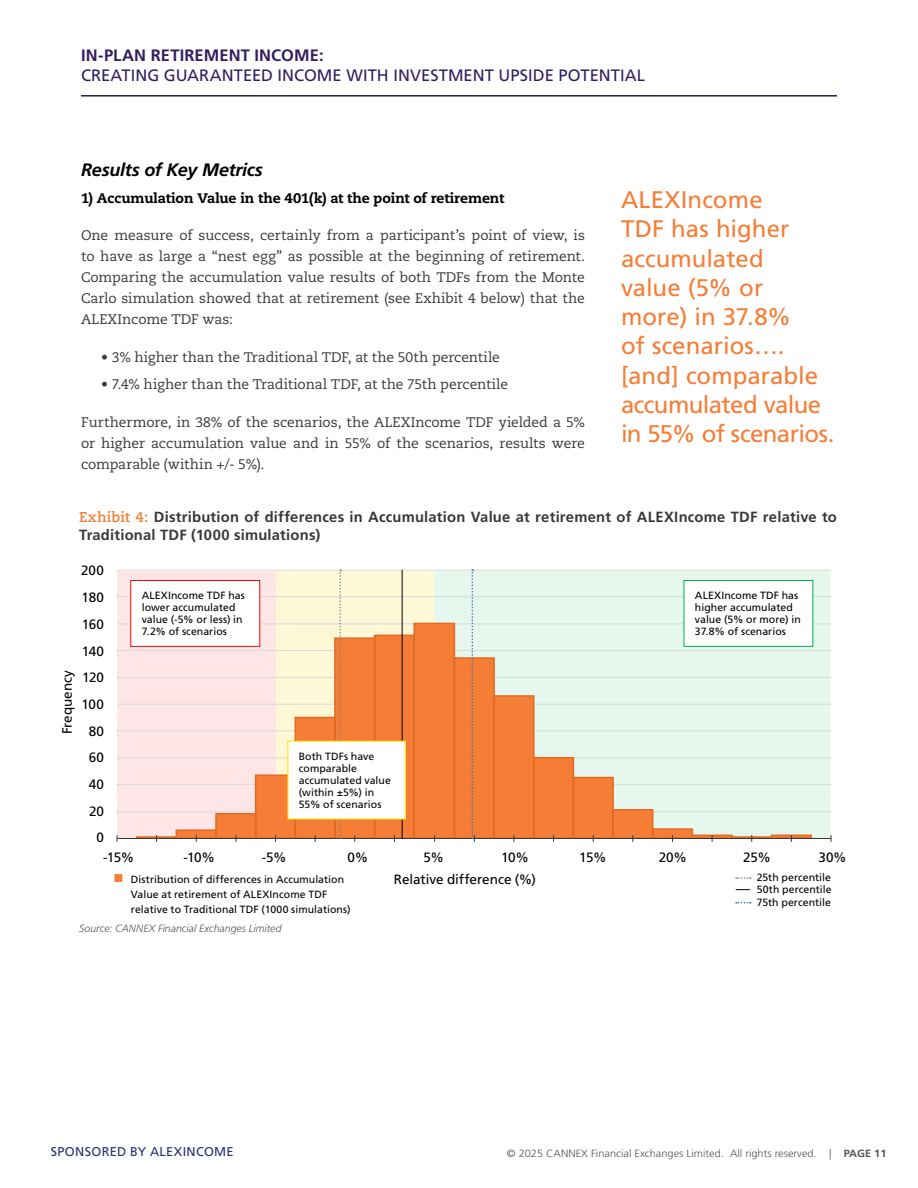
<style>
.page{position:relative;width:918px;height:1188px;background:#fff}
.page>*{position:absolute;margin:0;border:0;box-sizing:border-box;transform-origin:0 0}
.PQ{font:24px/29.2px "Frutiger LT Std";color:#f57d36}
.Fourth-level{font:italic 700 18px "Frutiger LT Std";letter-spacing:-.015em;color:#000}
.t1{font:16.5px "Frutiger LT Std";letter-spacing:.005em;color:#321f60}
.t2{font:700 16.5px "Frutiger LT Std";letter-spacing:.005em;color:#321f60}
.Exhibit_Orange{font:700 14.7px/17.7px "Frutiger LT Std";letter-spacing:.015em;color:#393939}
.Body{font:13.8px/21px "Caecilia LT Pro 55 Roman";letter-spacing:-.005em;color:#393939;text-align:justify}
.Body_Bullets{font:13.8px "Caecilia LT Pro 55 Roman";letter-spacing:-.005em;color:#393939}
.Body_Heavy{font:800 13.8px "Caecilia LT Pro 85";letter-spacing:-.01em;color:#000}
.Sidebar_Body{font:13.5px "Frutiger LT Std";letter-spacing:-.005em;color:#000}
.t3{font:12.75px "Frutiger LT Std";letter-spacing:.025em;color:#292e70}
.Exhibit_Source{font:10.5px/12px "Frutiger LT Std";letter-spacing:.005em;color:#000}
.Sidebar_Body-2{font:10.5px/15px "Frutiger LT Std";letter-spacing:.005em;color:#000}
.t4{font:300 10.5px "Frutiger LT Std";color:#585658;scale:1.05 1}
.Exhibit_Source-2{font:italic 300 10.5px "Frutiger LT Std";color:#585658}
.s1{font-family:"Caecilia LT Pro 75";font-size:14.25px;color:#f57d36}
.s2{color:#f57d36}
.s3{font-weight:700}
</style>
<div class="page">
<hr style="left:81px;top:95px;width:756px;height:2px;background:#212047">
<div style="left:118px;top:571px;width:158px;height:267px;background:#ffe6e6"></div>
<div style="left:276px;top:571px;width:159px;height:267px;background:#fff8d7"></div>
<div style="left:434px;top:571px;width:395px;height:267px;background:#e6f7ed"></div>
<hr style="left:117px;top:570px;width:714px;height:1px;background:#d8d9d8">
<hr style="left:117px;top:596px;width:714px;height:1px;background:#d8d9d8">
<hr style="left:117px;top:624px;width:714px;height:1px;background:#d8d9d8">
<hr style="left:117px;top:650px;width:714px;height:1px;background:#d8d9d8">
<hr style="left:117px;top:677px;width:714px;height:1px;background:#d8d9d8">
<hr style="left:117px;top:704px;width:714px;height:1px;background:#d8d9d8">
<hr style="left:117px;top:730px;width:714px;height:1px;background:#d8d9d8">
<hr style="left:117px;top:758px;width:714px;height:1px;background:#d8d9d8">
<hr style="left:117px;top:784px;width:714px;height:1px;background:#d8d9d8">
<hr style="left:117px;top:811px;width:714px;height:1px;background:#d8d9d8">
<svg style="left:135px;top:622px;width:678px;height:218px"></svg>
<hr style="left:117px;top:838px;width:714px;height:1px;background:#393939">
<svg style="left:339px;top:570px;width:2px;height:269px"></svg>
<hr style="left:402px;top:570px;width:1px;height:268px;background:#000">
<svg style="left:472px;top:569px;width:3px;height:273px"></svg>
<div style="left:131px;top:581px;width:129px;height:65px;background:#fff"></div>
<div style="left:131px;top:580px;width:129px;height:67px;border:1px solid #f00"></div>
<div style="left:288px;top:741px;width:117px;height:78px;background:#fff"></div>
<div style="left:684px;top:581px;width:129px;height:65px;background:#fff"></div>
<div style="left:684px;top:580px;width:129px;height:67px;border:1px solid #00b04f"></div>
<svg style="left:736px;top:877px;width:15px;height:2px"></svg>
<svg style="left:736px;top:889px;width:14px;height:1px"></svg>
<svg style="left:736px;top:902px;width:15px;height:2px"></svg>
<p class="t2" style="left:81px;top:46px;width:244px">IN-PLAN RETIREMENT INCOME:</p>
<p class="t1" style="left:81px;top:66px;width:565px">CREATING GUARANTEED INCOME WITH INVESTMENT UPSIDE POTENTIAL</p>
<p class="Fourth-level" style="left:81px;top:159px;width:183px">Results of Key Metrics</p>
<p class="Body_Heavy" style="left:81px;top:189px;width:425px">1) Accumulation Value in the 401(k) at the point of retirement</p>
<p class="Body" style="left:81px;top:225px;width:506px">One measure of success, certainly from a participant’s point of view, is to have as large a “nest egg” as possible at the beginning of retirement.<br>Comparing the accumulation value results of both TDFs from the Monte Carlo simulation showed that at retirement (see Exhibit 4 below) that the ALEXIncome TDF was:</p>
<p class="Body_Bullets" style="left:101px;top:348px;width:400px">• 3% higher than the Traditional TDF, at the 50th percentile</p>
<p class="Body_Bullets" style="left:101px;top:375px;width:408px">• 7.4% higher than the Traditional TDF, at the 75th percentile</p>
<p class="Body" style="left:81px;top:411px;width:506px">Furthermore, in 38% of the scenarios, the ALEXIncome TDF yielded a 5% or higher accumulation value and in 55% of the scenarios, results were comparable (within +/- 5%).</p>
<p class="Exhibit_Orange" style="left:79px;top:509px;width:759px"><span class="s1">Exhibit 4:</span> Distribution of differences in Accumulation Value at retirement of ALEXIncome TDF relative to<br>Traditional TDF (1000 simulations)</p>
<p class="Sidebar_Body" style="left:81px;top:563px;width:24px">200</p>
<p class="Sidebar_Body" style="left:82px;top:589px;width:24px">180</p>
<p class="Sidebar_Body" style="left:82px;top:616px;width:24px">160</p>
<p class="Sidebar_Body" style="left:82px;top:643px;width:24px">140</p>
<p class="Sidebar_Body" style="left:82px;top:670px;width:23px">120</p>
<p class="Sidebar_Body" style="left:82px;top:696px;width:24px">100</p>
<p class="Sidebar_Body" style="left:89px;top:723px;width:17px">80</p>
<p class="Sidebar_Body" style="left:89px;top:750px;width:17px">60</p>
<p class="Sidebar_Body" style="left:89px;top:776px;width:17px">40</p>
<p class="Sidebar_Body" style="left:89px;top:803px;width:16px">20</p>
<p class="Sidebar_Body" style="left:96px;top:830px;width:9px">0</p>
<p class="Sidebar_Body" style="left:103px;top:849px;width:32px">-15%</p>
<p class="Sidebar_Body" style="left:184px;top:849px;width:33px">-10%</p>
<p class="Sidebar_Body" style="left:262px;top:849px;width:26px">-5%</p>
<p class="Sidebar_Body" style="left:348px;top:849px;width:22px">0%</p>
<p class="Sidebar_Body" style="left:424px;top:849px;width:22px">5%</p>
<p class="Sidebar_Body" style="left:501px;top:849px;width:29px">10%</p>
<p class="Sidebar_Body-2" style="left:114px;top:871px;width:232px"><span class="s2">■</span> Distribution of differences in Accumulation</p>
<p class="Sidebar_Body" style="left:394px;top:871px;width:144px">Relative difference (%)</p>
<p class="Sidebar_Body-2" style="left:131px;top:886px;width:221px">Value at retirement of ALEXIncome TDF relative to Traditional TDF (1000 simulations)</p>
<p class="PQ" style="left:621px;top:185px;width:215px">ALEXIncome<br>TDF has higher accumulated<br>value (5% or more) in 37.8%<br>of scenarios…. [and] comparable accumulated value in 55% of scenarios.</p>
<p class="Exhibit_Source" style="left:142px;top:590px;width:105px">ALEXIncome TDF has lower accumulated value (-5% or less) in<br>7.2% of scenarios</p>
<p class="Exhibit_Source" style="left:695px;top:590px;width:107px">ALEXIncome TDF has higher accumulated value (5% or more) in<br>37.8% of scenarios</p>
<p class="Sidebar_Body" style="left:59px;top:734px;width:66px;rotate:-90deg">Frequency</p>
<p class="Exhibit_Source" style="left:299px;top:750px;width:94px">Both TDFs have comparable accumulated value (within ±5%) in<br>55% of scenarios</p>
<p class="Sidebar_Body" style="left:579px;top:849px;width:29px">15%</p>
<p class="Sidebar_Body" style="left:659px;top:849px;width:30px">20%</p>
<p class="Sidebar_Body" style="left:743px;top:849px;width:29px">25%</p>
<p class="Sidebar_Body" style="left:818px;top:849px;width:30px">30%</p>
<p class="Sidebar_Body-2" style="left:757px;top:870px;width:76px">25th percentile</p>
<p class="Sidebar_Body-2" style="left:757px;top:882px;width:76px">50th percentile</p>
<p class="Sidebar_Body-2" style="left:757px;top:895px;width:76px">75th percentile</p>
<p class="Exhibit_Source-2" style="left:79px;top:922px;width:204px">Source: CANNEX Financial Exchanges Limited</p>
<p class="t3" style="left:51px;top:1144px;width:184px">SPONSORED BY ALEXINCOME</p>
<p class="t4" style="left:507px;top:1147px;width:363px">© 2025 CANNEX Financial Exchanges Limited. All rights reserved. | <span class="s3">PAGE 11</span></p>
</div>
